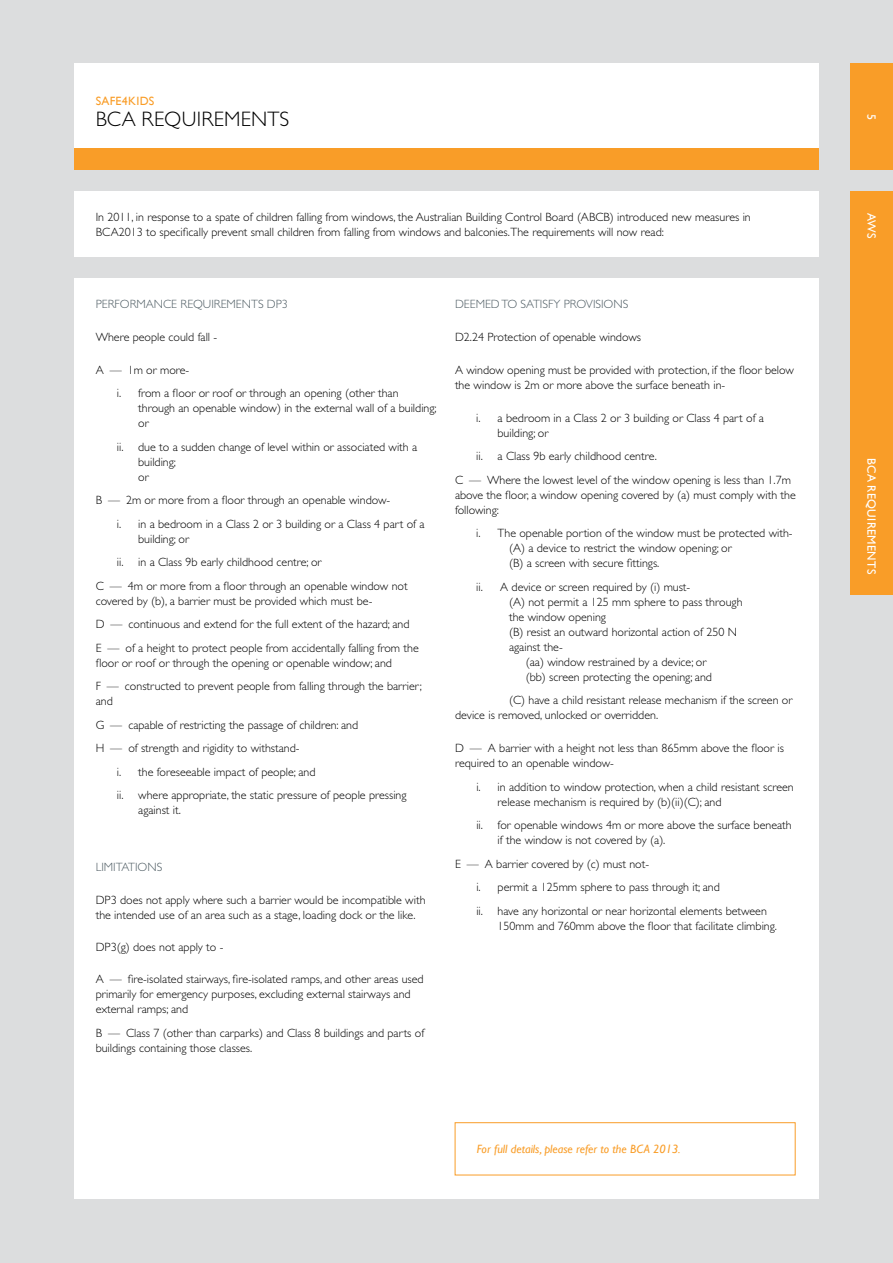
<style>
.page{position:relative;width:893px;height:1263px;background:#dcddde}
.page>*{position:absolute;margin:0;border:0;box-sizing:border-box;transform-origin:0 0}
.t1{font:300 21px "Gill Sans Std";letter-spacing:.01em;color:#000}
.t2{font:300 12px/15px "Gill Sans Std";color:#000}
.t3{font:300 12px "Gill Sans Std";color:#4e5c63}
.t4{font:italic 12px "Gill Sans";color:#f99d28}
.t5{font:12px "Gill Sans";letter-spacing:.025em;color:#fff}
.t6{font:12px "Gill Sans";letter-spacing:.025em;color:#f99d28}
</style>
<div class="page">
<div style="left:850px;top:64px;width:43px;height:106px;background:#f99d28"></div>
<div style="left:850px;top:191px;width:43px;height:404px;background:#f99d28"></div>
<div style="left:74px;top:64px;width:745px;height:85px;background:#fff"></div>
<div style="left:74px;top:149px;width:745px;height:21px;background:#f99d28"></div>
<div style="left:74px;top:191px;width:745px;height:66px;background:#fff"></div>
<div style="left:74px;top:278px;width:745px;height:921px;background:#fff"></div>
<div style="left:455px;top:1122px;width:340px;height:53px;border:1px solid #f99d28"></div>
<p class="t6" style="left:96px;top:94px;width:60px">SAFE4KIDS</p>
<h1 class="t1" style="left:96px;top:108px;width:195px">BCA REQUIREMENTS</h1>
<p class="t2" style="left:96px;top:209px;width:657px">In 2011, in response to a spate of children falling from windows, the Australian Building Control Board (ABCB) introduced new measures in<br>BCA2013 to specifically prevent small children from falling from windows and balconies.The requirements will now read:</p>
<p class="t3" style="left:96px;top:297px;width:194px">PERFORMANCE REQUIREMENTS DP3</p>
<p class="t2" style="left:96px;top:329px;width:123px">Where people could fall -</p>
<p class="t2" style="left:117px;top:358px;width:283px;line-height:23.5px;text-indent:-21px">A — 1m or more-<br>i. from a floor or roof or through an opening (other than</p>
<p class="t2" style="left:138px;top:401px;width:300px">through an openable window) in the external wall of a building; or</p>
<p class="t2" style="left:138px;top:439px;width:281px;text-indent:-21px">ii. due to a sudden change of level within or associated with a building;<br>or</p>
<p class="t2" style="left:117px;top:489px;width:309px;line-height:23.5px;text-indent:-21px">B — 2m or more from a floor through an openable window-<br>i. in a bedroom in a Class 2 or 3 building or a Class 4 part of a</p>
<p class="t2" style="left:138px;top:531px;width:52px">building; or</p>
<p class="t2" style="left:117px;top:555px;width:206px">ii. in a Class 9b early childhood centre; or</p>
<p class="t2" style="left:96px;top:578px;width:314px">C — 4m or more from a floor through an openable window not</p>
<p class="t2" style="left:96px;top:589px;width:325px;line-height:23.5px">covered by (b), a barrier must be provided which must be-<br>D — continuous and extend for the full extent of the hazard; and<br>E — of a height to protect people from accidentally falling from the</p>
<p class="t2" style="left:96px;top:651px;width:328px;line-height:23.5px">floor or roof or through the opening or openable window; and<br>F — constructed to prevent people from falling through the barrier;</p>
<p class="t2" style="left:96px;top:694px;width:19px">and</p>
<p class="t2" style="left:96px;top:717px;width:264px">G — capable of restricting the passage of children: and</p>
<p class="t2" style="left:96px;top:741px;width:206px">H — of strength and rigidity to withstand-</p>
<p class="t2" style="left:117px;top:764px;width:200px">i. the foreseeable impact of people; and</p>
<p class="t2" style="left:117px;top:788px;width:291px">ii. where appropriate, the static pressure of people pressing</p>
<p class="t2" style="left:138px;top:803px;width:44px">against it.</p>
<p class="t3" style="left:96px;top:860px;width:68px">LIMITATIONS</p>
<p class="t2" style="left:96px;top:892px;width:331px">DP3 does not apply where such a barrier would be incompatible with the intended use of an area such as a stage, loading dock or the like.</p>
<p class="t2" style="left:96px;top:940px;width:129px">DP3(g) does not apply to -</p>
<p class="t2" style="left:96px;top:972px;width:330px">A — fire-isolated stairways, fire-isolated ramps, and other areas used primarily for emergency purposes, excluding external stairways and external ramps; and</p>
<p class="t2" style="left:96px;top:1025px;width:330px">B — Class 7 (other than carparks) and Class 8 buildings and parts of buildings containing those classes.</p>
<p class="t3" style="left:455px;top:297px;width:175px">DEEMED TO SATISFY PROVISIONS</p>
<p class="t2" style="left:455px;top:329px;width:188px">D2.24 Protection of openable windows</p>
<p class="t2" style="left:455px;top:362px;width:340px">A window opening must be provided with protection, if the floor below the window is 2m or more above the surface beneath in-</p>
<p class="t2" style="left:498px;top:410px;width:268px;text-indent:-21px">i. a bedroom in a Class 2 or 3 building or Class 4 part of a building; or</p>
<p class="t2" style="left:455px;top:445px;width:337px;line-height:23.5px;text-indent:21px">ii. a Class 9b early childhood centre.<br>C — Where the lowest level of the window opening is less than 1.7m</p>
<p class="t2" style="left:455px;top:487px;width:342px">above the floor, a window opening covered by (a) must comply with the following:</p>
<p class="t2" style="left:509px;top:526px;width:285px;text-indent:-33px">i. The openable portion of the window must be protected with-(A) a device to restrict the window opening; or<br>(B) a screen with secure fittings.</p>
<p class="t2" style="left:476px;top:579px;width:215px">ii. A device or screen required by (i) must-</p>
<p class="t2" style="left:509px;top:594px;width:235px">(A) not permit a 125 mm sphere to pass through</p>
<p class="t2" style="left:509px;top:609px;width:99px">the window opening</p>
<p class="t2" style="left:509px;top:624px;width:229px">(B) resist an outward horizontal action of 250 N</p>
<p class="t2" style="left:509px;top:639px;width:55px">against the-</p>
<p class="t2" style="left:526px;top:654px;width:182px">(aa) window restrained by a device; or</p>
<p class="t2" style="left:526px;top:669px;width:188px">(bb) screen protecting the opening; and</p>
<p class="t2" style="left:455px;top:693px;width:339px;text-indent:54px">(C) have a child resistant release mechanism if the screen or device is removed, unlocked or overridden.</p>
<p class="t2" style="left:455px;top:741px;width:330px">D — A barrier with a height not less than 865mm above the floor is required to an openable window-</p>
<p class="t2" style="left:498px;top:779px;width:298px;text-indent:-21px">i. in addition to window protection, when a child resistant screen release mechanism is required by (b)(ii)(C); and</p>
<p class="t2" style="left:498px;top:818px;width:296px;text-indent:-21px">ii. for openable windows 4m or more above the surface beneath if the window is not covered by (a).</p>
<p class="t2" style="left:476px;top:852px;width:292px;line-height:23.5px;text-indent:-21px">E — A barrier covered by (c) must not-<br>i. permit a 125mm sphere to pass through it; and<br>ii. have any horizontal or near horizontal elements between</p>
<p class="t2" style="left:498px;top:919px;width:281px">150mm and 760mm above the floor that facilitate climbing.</p>
<p class="t4" style="left:477px;top:1142px;width:205px">For full details, please refer to the BCA 2013.</p>
<p class="t5" style="left:879px;top:114px;width:7px;rotate:90deg">5</p>
<p class="t5" style="left:879px;top:213px;width:27px;rotate:90deg">AWS</p>
<p class="t5" style="left:879px;top:458px;width:117px;rotate:90deg">BCA REQUIREMENTS</p>
</div>
